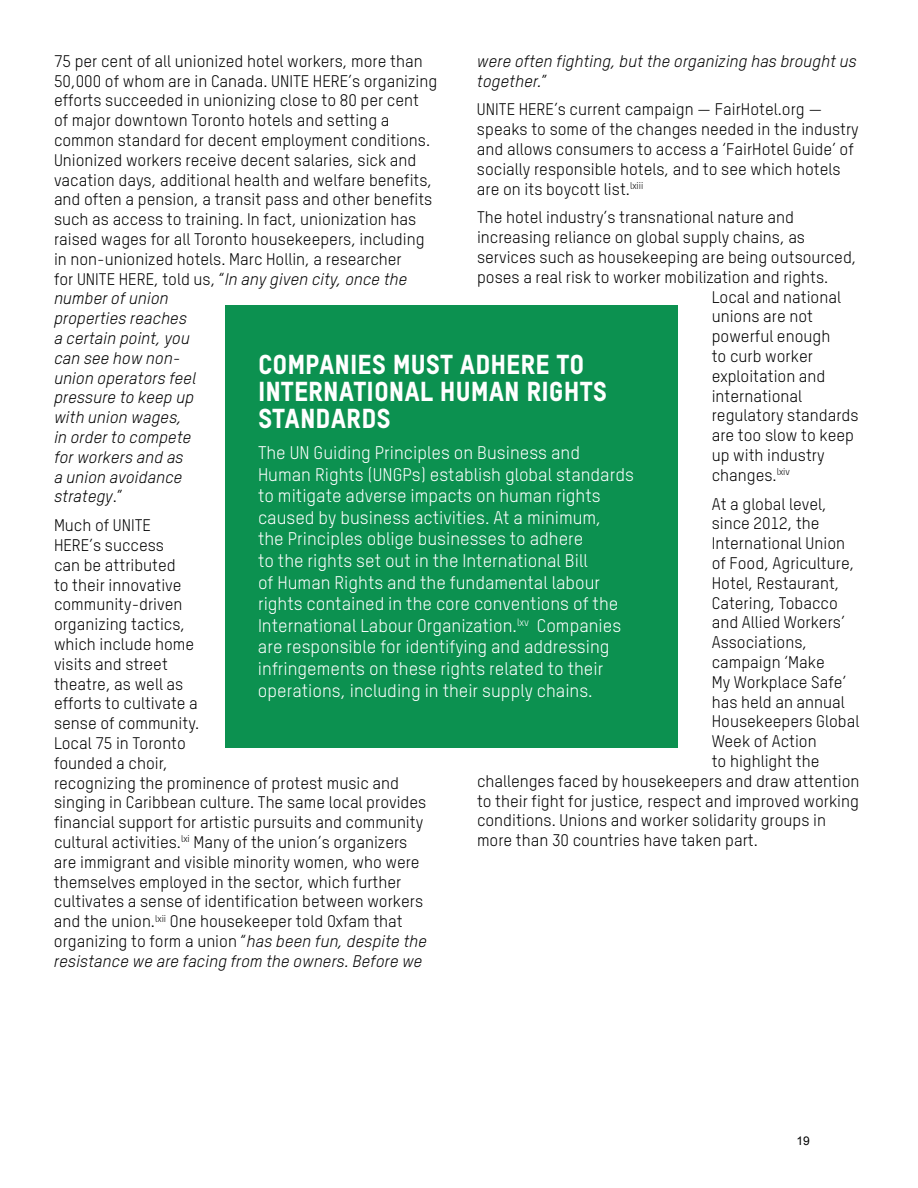
<style>
.page{position:relative;width:918px;height:1188px;background:#fff}
.page>*{position:absolute;margin:0;border:0;box-sizing:border-box;transform-origin:0 0}
.t1{font:27px/27px "Oxfam TSTARPRO Headline";color:#fff}
.t2{font:18px/21.6px "Oxfam TSTARPRO";color:#fff}
.t3{font:16.5px/19.8px "Oxfam TSTARPRO";color:#000}
.t4{font:italic 16.5px/19.8px "Oxfam TSTARPRO";color:#000}
.t5{font:12px "Arial";color:#000}
.s1{font-style:italic}
.s2{font-style:normal}
</style>
<div class="page">
<div style="left:225px;top:306px;width:453px;height:442px;background:#0c9150"></div>
<p class="t3" style="left:54px;top:51px;width:385px">75 per cent of all unionized hotel workers, more than 50,000 of whom are in Canada. UNITE HERE’s organizing efforts succeeded in unionizing close to 80 per cent<br>of major downtown Toronto hotels and setting a common standard for decent employment conditions.<br>Unionized workers receive decent salaries, sick and vacation days, additional health and welfare benefits, and often a pension, a transit pass and other benefits such as access to training. In fact, unionization has raised wages for all Toronto housekeepers, including in non-unionized hotels. Marc Hollin, a researcher<br>for UNITE HERE, told us, “<span class="s1">In any given city, once the number of union<br>properties reaches<br>a certain point, you<br>can see how non-<br>union operators feel<br>pressure to keep up<br>with union wages,<br>in order to compete<br>for workers and as<br>a union avoidance<br>strategy</span>.”</p>
<p class="t3" style="left:54px;top:515px;width:374px">Much of UNITE<br>HERE’s success<br>can be attributed<br>to their innovative<br>community-driven<br>organizing tactics,<br>which include home<br>visits and street<br>theatre, as well as<br>efforts to cultivate a<br>sense of community.<br>Local 75 in Toronto<br>founded a choir,<br>recognizing the prominence of protest music and singing in Caribbean culture. The same local provides financial support for artistic pursuits and community cultural activities.<sup>lxi</sup> Many of the union’s organizers are immigrant and visible minority women, who were themselves employed in the sector, which further cultivates a sense of identification between workers and the union.<sup>lxii</sup> One housekeeper told Oxfam that organizing to form a union “<span class="s1">has been fun, despite the resistance we are facing from the owners. Before we</span></p>
<p class="t4" style="left:477px;top:51px;width:381px">were often fighting, but the organizing has brought us together.<span class="s2">”</span></p>
<p class="t3" style="left:477px;top:99px;width:383px">UNITE HERE’s current campaign — FairHotel.org — speaks to some of the changes needed in the industry and allows consumers to access a ‘FairHotel Guide’ of socially responsible hotels, and to see which hotels are on its boycott list.<sup>lxiii</sup></p>
<p class="t3" style="left:477px;top:207px;width:319px">The hotel industry’s transnational nature and</p>
<p class="t3" style="left:477px;top:227px;width:330px">increasing reliance on global supply chains, as</p>
<p class="t3" style="left:477px;top:247px;width:381px">services such as housekeeping are being outsourced,</p>
<p class="t3" style="left:477px;top:267px;width:353px">poses a real risk to worker mobilization and rights.</p>
<p class="t3" style="left:712px;top:287px;width:131px">Local and national</p>
<p class="t3" style="left:712px;top:306px;width:103px">unions are not</p>
<p class="t3" style="left:712px;top:326px;width:120px">powerful enough</p>
<p class="t3" style="left:712px;top:346px;width:103px">to curb worker</p>
<p class="t3" style="left:712px;top:366px;width:115px">exploitation and</p>
<p class="t3" style="left:712px;top:386px;width:92px">international</p>
<p class="t3" style="left:712px;top:405px;width:148px">regulatory standards</p>
<p class="t3" style="left:712px;top:425px;width:144px">are too slow to keep</p>
<p class="t3" style="left:712px;top:445px;width:114px">up with industry</p>
<p class="t3" style="left:712px;top:465px;width:80px">changes.<sup>lxiv</sup></p>
<p class="t3" style="left:712px;top:494px;width:117px">At a global level,</p>
<p class="t3" style="left:712px;top:513px;width:109px">since 2012, the</p>
<p class="t3" style="left:712px;top:533px;width:135px">International Union</p>
<p class="t3" style="left:712px;top:553px;width:144px">of Food, Agriculture,</p>
<p class="t3" style="left:712px;top:573px;width:129px">Hotel, Restaurant,</p>
<p class="t3" style="left:712px;top:593px;width:128px">Catering, Tobacco</p>
<p class="t3" style="left:712px;top:612px;width:135px">and Allied Workers’</p>
<p class="t3" style="left:712px;top:632px;width:97px">Associations,</p>
<p class="t3" style="left:712px;top:652px;width:115px">campaign ‘Make</p>
<p class="t3" style="left:712px;top:672px;width:136px">My Workplace Safe’</p>
<p class="t3" style="left:712px;top:692px;width:135px">has held an annual</p>
<p class="t3" style="left:712px;top:711px;width:149px">Housekeepers Global</p>
<p class="t3" style="left:712px;top:731px;width:106px">Week of Action</p>
<p class="t3" style="left:712px;top:751px;width:109px">to highlight the</p>
<p class="t3" style="left:477px;top:771px;width:384px">challenges faced by housekeepers and draw attention</p>
<p class="t3" style="left:477px;top:791px;width:384px">to their fight for justice, respect and improved working</p>
<p class="t3" style="left:477px;top:810px;width:351px">conditions. Unions and worker solidarity groups in</p>
<p class="t3" style="left:477px;top:830px;width:282px">more than 30 countries have taken part.</p>
<h1 class="t1" style="left:258px;top:351px;width:351px">COMPANIES MUST ADHERE TO<br>INTERNATIONAL HUMAN RIGHTS<br>STANDARDS</h1>
<p class="t2" style="left:258px;top:442px;width:377px">The UN Guiding Principles on Business and Human Rights (UNGPs) establish global standards to mitigate adverse impacts on human rights caused by business activities. At a minimum,<br>the Principles oblige businesses to adhere<br>to the rights set out in the International Bill<br>of Human Rights and the fundamental labour rights contained in the core conventions of the International Labour Organization.<sup>lxv</sup> Companies are responsible for identifying and addressing infringements on these rights related to their operations, including in their supply chains.</p>
<p class="t5" style="left:797px;top:1133px;width:15px">19</p>
</div>
